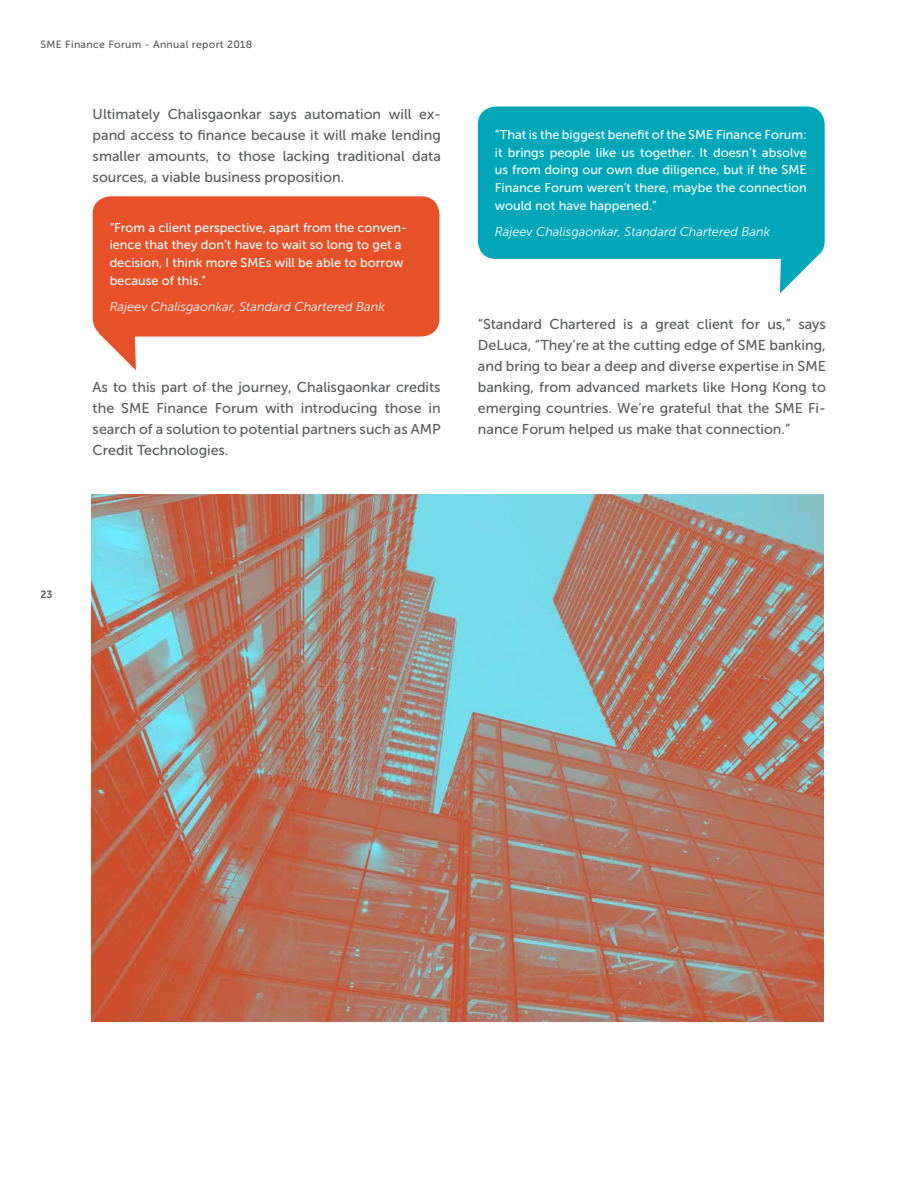
<style>
.page{position:relative;width:918px;height:1188px;background:#fff}
.page>*{position:absolute;margin:0;border:0;box-sizing:border-box;transform-origin:0 0}
.text{font:14.25px/21px "Museo Sans 500";color:#58595b;text-align:justify}
.txt_quote{font:12.75px/17.7px "Museo Sans 500";color:#fff}
.txt_quote-2{font:italic 12.75px "Museo Sans 300";color:#fff}
.t1{font:10.5px "Museo Sans 500";letter-spacing:.03em;color:#58595b}
.t2{font:10.5px "Museo Sans 700";color:#58595b}
</style>
<div class="page">
<svg style="left:98px;top:332px;width:38px;height:38px"></svg>
<div style="left:93px;top:196px;width:346px;height:141px;background:#e75129;border-radius:18px"></div>
<svg style="left:780px;top:256px;width:38px;height:37px"></svg>
<div style="left:478px;top:107px;width:347px;height:152px;background:#00a7b8;border-radius:18px"></div>
<img style="left:92px;top:495px;width:732px;height:526px">
<p class="t1" style="left:40px;top:39px;width:213px">SME Finance Forum - Annual report 2018</p>
<p class="text" style="left:93px;top:103px;width:350px">Ultimately Chalisgaonkar says automation will ex&shy;pand access to finance because it will make lending smaller amounts, to those lacking traditional data sources, a viable business proposition.</p>
<p class="txt_quote" style="left:110px;top:219px;width:299px">“From a client perspective, apart from the conven&shy;ience that they don’t have to wait so long to get a decision, I think more SMEs will be able to borrow because of this.”</p>
<p class="txt_quote-2" style="left:110px;top:299px;width:277px">Rajeev Chalisgaonkar, Standard Chartered Bank</p>
<p class="text" style="left:93px;top:376px;width:350px">As to this part of the journey, Chalisgaonkar credits the SME Finance Forum with introducing those in search of a solution to potential partners such as AMP Credit Technologies.</p>
<p class="txt_quote" style="left:495px;top:126px;width:314px;text-align:justify">“That is the biggest benefit of the SME Finance Forum: it brings people like us together. It doesn’t absolve us from doing our own due diligence, but if the SME Finance Forum weren’t there, maybe the connection would not have happened.”</p>
<p class="txt_quote-2" style="left:495px;top:225px;width:277px">Rajeev Chalisgaonkar, Standard Chartered Bank</p>
<p class="text" style="left:478px;top:313px;width:350px">“Standard Chartered is a great client for us,” says DeLuca, “They’re at the cutting edge of SME banking, and bring to bear a deep and diverse expertise in SME banking, from advanced markets like Hong Kong to emerging countries. We’re grateful that the SME Fi&shy;nance Forum helped us make that connection.”</p>
<p class="t2" style="left:40px;top:588px;width:14px">23</p>
</div>
